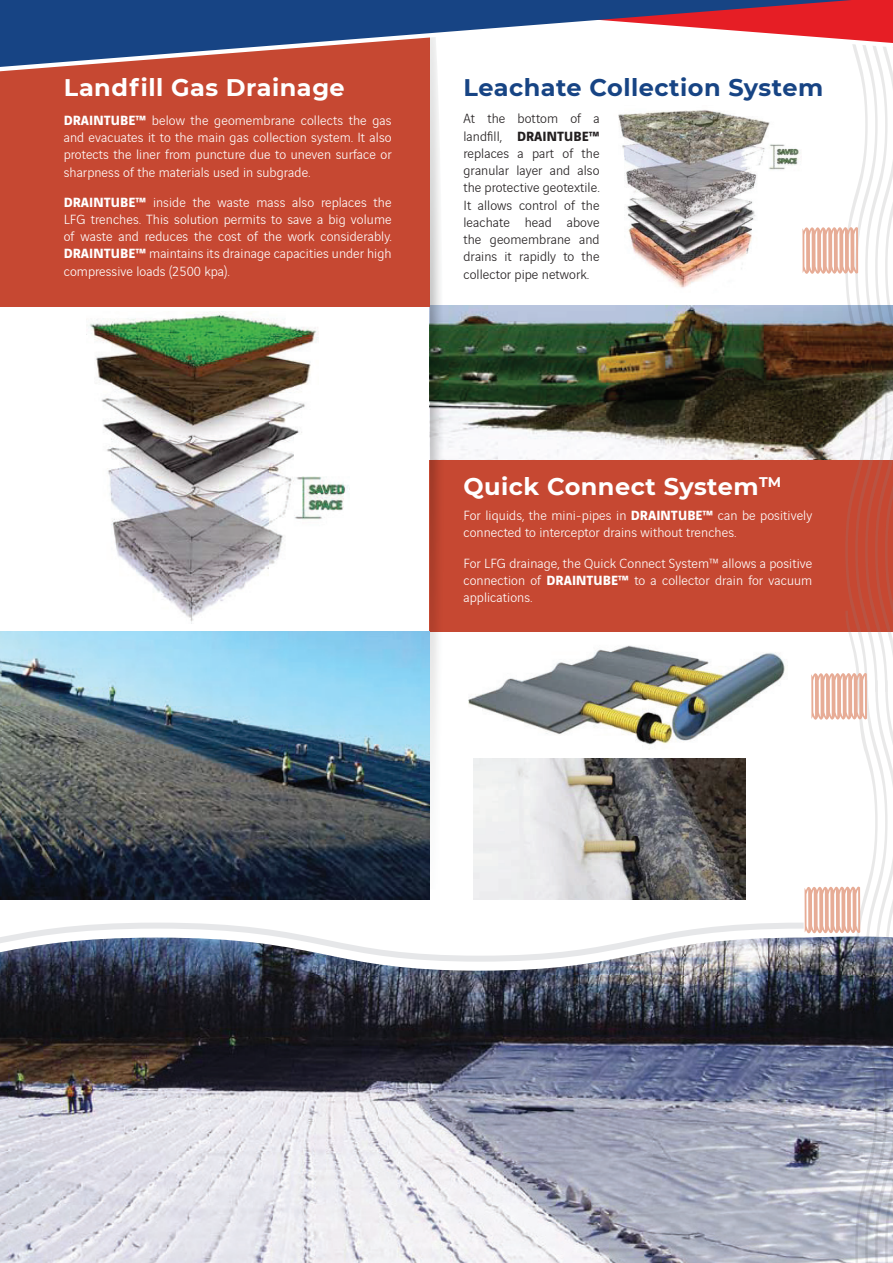
<style>
.page{position:relative;width:893px;height:1263px;background:#fff}
.page>*{position:absolute;margin:0;border:0;box-sizing:border-box;transform-origin:0 0}
.t1{font:700 24px "Montserrat";letter-spacing:.02em;color:#fff}
.t2{font:700 24px "Montserrat";letter-spacing:.02em;color:#174484}
.t3{font:300 14.25px/17.2px "Vinci Sans";letter-spacing:.005em;color:#fff;text-align:justify}
.t4{font:300 14.25px/17.2px "Vinci Sans";letter-spacing:.005em;color:#231f20;text-align:justify}
.s1{font-weight:700}
</style>
<div class="page">
<img style="left:0;top:68px;width:893px;height:1195px">
<svg style="left:0;top:0;width:893px;height:68px"></svg>
<h1 class="t1" style="left:64px;top:70px;width:282px">Landfill Gas Drainage</h1>
<h1 class="t2" style="left:464px;top:70px;width:361px">Leachate Collection System</h1>
<p class="t3" style="left:64px;top:110px;width:329px"><span class="s1">DRAINTUBE™</span> below the geomembrane collects the gas and evacuates it to the main gas collection system. It also protects the liner from puncture due to uneven surface or sharpness of the materials used in subgrade.</p>
<p class="t3" style="left:64px;top:192px;width:329px"><span class="s1">DRAINTUBE™</span> inside the waste mass also replaces the LFG trenches. This solution permits to save a big volume of waste and reduces the cost of the work considerably.<br><span class="s1">DRAINTUBE™</span> maintains its drainage capacities under high compressive loads (2500 kpa).</p>
<p class="t4" style="left:463px;top:109px;width:138px">At the bottom of a landfi ll, <span class="s1">DRAINTUBE™ </span>replaces a part of the granular layer and also the protective geotextile.<br>It allows control of the leachate head above the geomembrane and drains it rapidly to the collector pipe network.</p>
<h1 class="t1" style="left:463px;top:469px;width:319px">Quick Connect System<sup>TM</sup></h1>
<p class="t3" style="left:463px;top:506px;width:350px">For liquids, the mini-pipes in <span class="s1">DRAINTUBE™</span> can be positively connected to interceptor drains without trenches.</p>
<p class="t3" style="left:463px;top:553px;width:350px">For LFG drainage, the Quick Connect System™ allows a positive connection of <span class="s1">DRAINTUBE™</span> to a collector drain for vacuum applications.</p>
</div>
